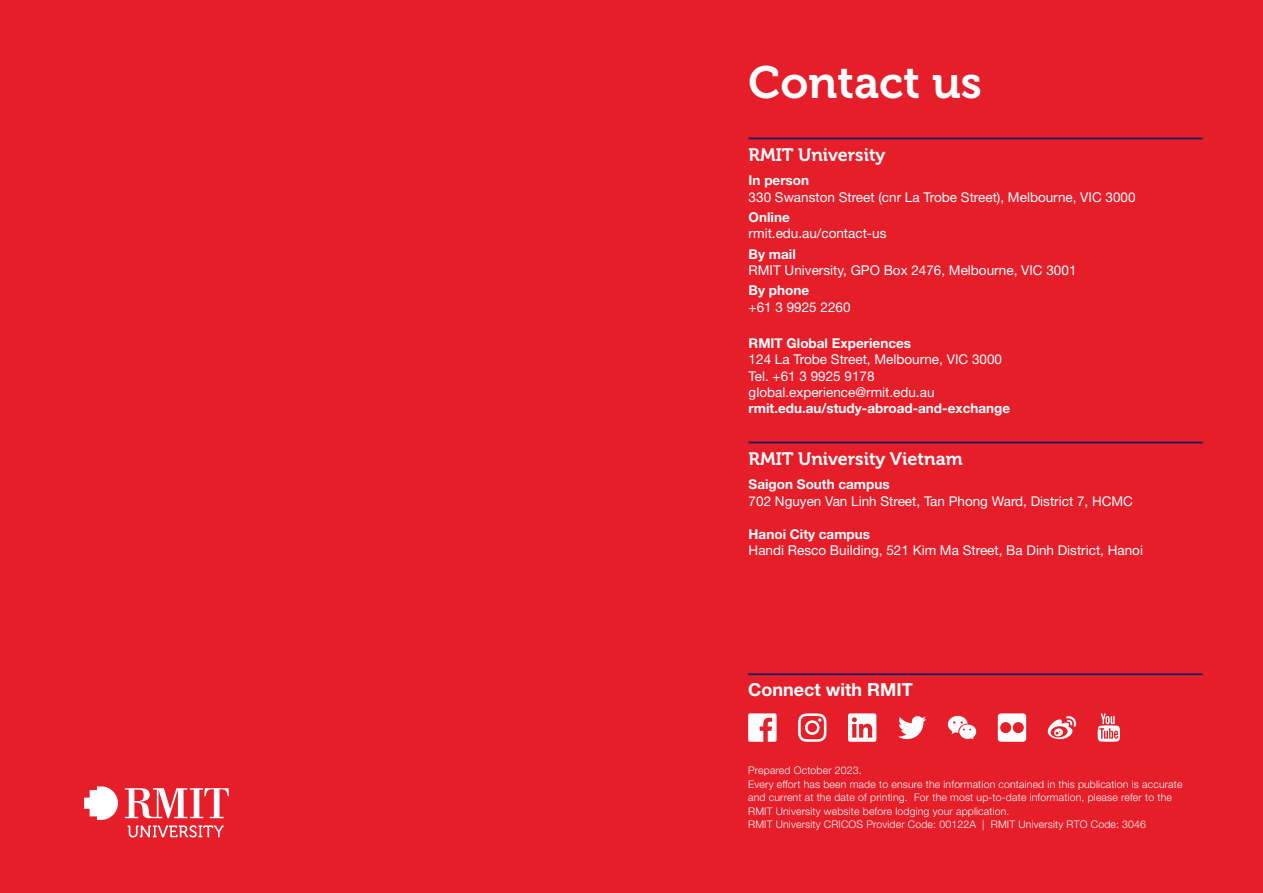
<style>
.page{position:relative;width:1263px;height:893px;background:#e61e2a}
.page>*{position:absolute;margin:0;border:0;box-sizing:border-box;transform-origin:0 0}
.t1{font:45px "Museo 700";color:#fff}
.t2{font:18px "Museo 700";color:#fff}
.t3{font:700 18px "Helvetica Neue LT Pro";color:#fff}
.t4{font:13.5px/16.2px "Helvetica Neue LT Pro";color:#fff}
.t5{font:700 13.5px "Helvetica Neue LT Pro";color:#fff}
.t6{font:300 10.5px/13.5px "Helvetica Neue LT Pro";letter-spacing:.015em;color:#fff}
</style>
<div class="page">
<hr style="left:749px;top:138px;width:453px;height:1px;background:#171b60">
<hr style="left:749px;top:442px;width:453px;height:1px;background:#171b60">
<svg style="left:1098px;top:713px;width:22px;height:29px"></svg>
<svg style="left:1048px;top:716px;width:28px;height:23px"></svg>
<svg style="left:898px;top:716px;width:28px;height:23px"></svg>
<svg style="left:748px;top:713px;width:28px;height:29px"></svg>
<svg style="left:798px;top:713px;width:28px;height:29px"></svg>
<svg style="left:848px;top:713px;width:28px;height:29px"></svg>
<svg style="left:948px;top:715px;width:29px;height:24px"></svg>
<svg style="left:998px;top:713px;width:28px;height:29px"></svg>
<hr style="left:748px;top:673px;width:454px;height:2px;background:#171b60">
<svg style="left:84px;top:786px;width:34px;height:34px"></svg>
<svg style="left:125px;top:788px;width:104px;height:30px"></svg>
<svg style="left:128px;top:825px;width:96px;height:12px"></svg>
<h1 class="t1" style="left:749px;top:57px;width:235px">Contact us</h1>
<h2 class="t2" style="left:749px;top:144px;width:138px">RMIT University</h2>
<p class="t5" style="left:749px;top:172px;width:62px">In person</p>
<p class="t4" style="left:749px;top:188px;width:388px">330 Swanston Street (cnr La Trobe Street), Melbourne, VIC 3000</p>
<p class="t5" style="left:749px;top:209px;width:43px">Online</p>
<p class="t4" style="left:749px;top:225px;width:139px">rmit.edu.au/contact-us</p>
<p class="t5" style="left:749px;top:245px;width:49px">By mail</p>
<p class="t4" style="left:749px;top:262px;width:329px">RMIT University, GPO Box 2476, Melbourne, VIC 3001</p>
<p class="t5" style="left:749px;top:282px;width:62px">By phone</p>
<p class="t4" style="left:749px;top:298px;width:103px">+61 3 9925 2260</p>
<p class="t5" style="left:749px;top:335px;width:164px">RMIT Global Experiences</p>
<p class="t4" style="left:749px;top:351px;width:255px">124 La Trobe Street, Melbourne, VIC 3000<br>Tel. +61 3 9925 9178 global.experience@rmit.edu.au</p>
<p class="t5" style="left:749px;top:400px;width:263px">rmit.edu.au/study-abroad-and-exchange</p>
<h2 class="t2" style="left:749px;top:448px;width:216px">RMIT University Vietnam</h2>
<p class="t5" style="left:749px;top:476px;width:143px">Saigon South campus</p>
<p class="t4" style="left:749px;top:492px;width:386px">702 Nguyen Van Linh Street, Tan Phong Ward, District 7, HCMC</p>
<p class="t5" style="left:749px;top:526px;width:123px">Hanoi City campus</p>
<p class="t4" style="left:749px;top:542px;width:396px">Handi Resco Building, 521 Kim Ma Street, Ba Dinh District, Hanoi</p>
<h2 class="t3" style="left:748px;top:679px;width:166px">Connect with RMIT</h2>
<p class="t6" style="left:748px;top:764px;width:436px">Prepared October 2023.<br>Every effort has been made to ensure the information contained in this publication is accurate and current at the date of printing. For the most up-to-date information, please refer to the RMIT University website before lodging your application.<br>RMIT University CRICOS Provider Code: 00122A | RMIT University RTO Code: 3046</p>
</div>
